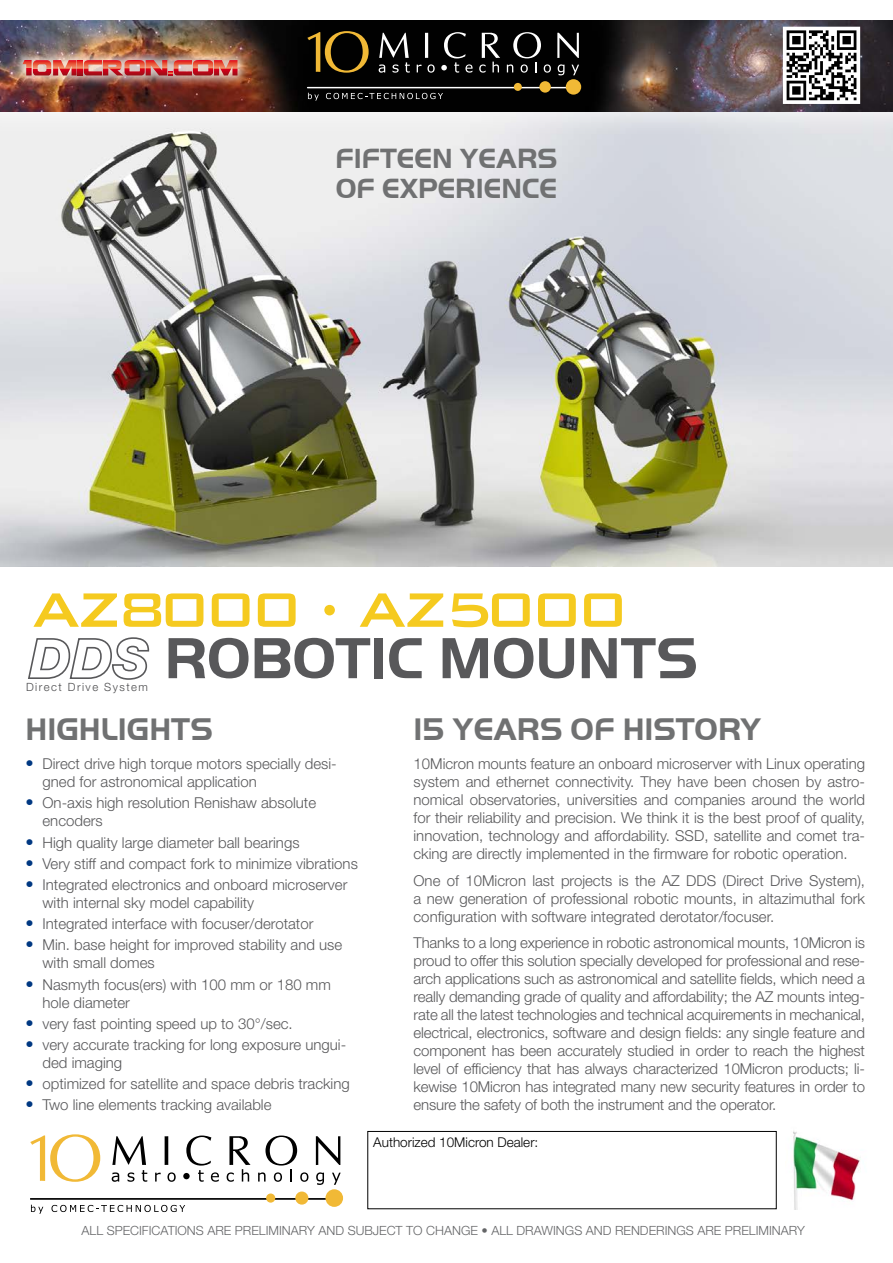
<style>
.page{position:relative;width:893px;height:1263px;background:#fff}
.page>*{position:absolute;margin:0;border:0;box-sizing:border-box;transform-origin:0 0}
.t1{font:500 64.65px "Bank Gothic BT";letter-spacing:-.06em;color:#f5ca1f}
.t2{font:700 60px "Handel Got D";color:#58585a}
.t3{font:700 32.4px "Handel Got D";color:#707172}
.t4{font:700 28.8px/30px "Handel Got D";color:#707172}
.Liste{font:300 15px/18px "Helvetica Neue LT Std";color:#58585a}
.t5{font:300 13.5px "Helvetica Neue LT Std";color:#000}
.t6{font:300 12.75px "Helvetica Neue LT Std";color:#646567}
.t7{font:300 11.25px "Helvetica Neue LT Std";letter-spacing:.13em;color:#4b4b4d}
.s1{font-size:16.5px;color:#003882}
</style>
<div class="page">
<img style="left:0;top:139px;width:893px;height:428px">
<div style="left:0;top:0;width:893px;height:139px;background:#fff;opacity:.75"></div>
<svg style="left:308px;top:93px;width:11px;height:8px"></svg>
<svg style="left:326px;top:93px;width:117px;height:6px"></svg>
<svg style="left:417px;top:65px;width:4px;height:7px"></svg>
<svg style="left:427px;top:64px;width:8px;height:9px"></svg>
<svg style="left:558px;top:64px;width:6px;height:11px"></svg>
<svg style="left:571px;top:65px;width:8px;height:10px"></svg>
<hr style="left:308px;top:87px;width:265px;height:1px;background:#fff">
<div style="left:514px;top:83px;width:8px;height:8px;background:#f1b936;border-radius:50%"></div>
<div style="left:539px;top:81px;width:12px;height:12px;background:#f1b936;border-radius:50%"></div>
<div style="left:566px;top:79px;width:15px;height:16px;background:#f1b936;border-radius:50%"></div>
<svg style="left:307px;top:31px;width:62px;height:42px;background:#41320f"></svg>
<svg style="left:379px;top:33px;width:31px;height:40px"></svg>
<svg style="left:425px;top:33px;width:3px;height:25px"></svg>
<svg style="left:441px;top:32px;width:32px;height:41px"></svg>
<svg style="left:479px;top:33px;width:21px;height:40px"></svg>
<svg style="left:557px;top:33px;width:22px;height:25px"></svg>
<svg style="left:507px;top:32px;width:44px;height:41px;background:#2a2a2a"></svg>
<svg style="left:781px;top:25px;width:81px;height:80px"></svg>
<div style="left:25px;top:759px;width:9px;height:9px;border:3px solid #fff;border-radius:50%"></div>
<div style="left:25px;top:798px;width:9px;height:9px;border:3px solid #fff;border-radius:50%"></div>
<div style="left:25px;top:837px;width:9px;height:9px;border:3px solid #fff;border-radius:50%"></div>
<div style="left:25px;top:858px;width:9px;height:9px;border:3px solid #fff;border-radius:50%"></div>
<div style="left:25px;top:880px;width:9px;height:9px;border:3px solid #fff;border-radius:50%"></div>
<div style="left:25px;top:919px;width:9px;height:9px;border:3px solid #fff;border-radius:50%"></div>
<div style="left:25px;top:940px;width:9px;height:9px;border:3px solid #fff;border-radius:50%"></div>
<div style="left:25px;top:979px;width:9px;height:9px;border:3px solid #fff;border-radius:50%"></div>
<div style="left:25px;top:1018px;width:9px;height:9px;border:3px solid #fff;border-radius:50%"></div>
<div style="left:25px;top:1040px;width:9px;height:8px;border:3px solid #fff;border-radius:50%"></div>
<div style="left:25px;top:1079px;width:9px;height:9px;border:3px solid #fff;border-radius:50%"></div>
<div style="left:25px;top:1100px;width:9px;height:9px;border:3px solid #fff;border-radius:50%"></div>
<svg style="left:28px;top:637px;width:122px;height:43px"></svg>
<svg style="left:31px;top:1205px;width:12px;height:9px"></svg>
<svg style="left:51px;top:1205px;width:134px;height:7px"></svg>
<svg style="left:155px;top:1173px;width:6px;height:8px"></svg>
<svg style="left:167px;top:1172px;width:9px;height:10px"></svg>
<svg style="left:316px;top:1172px;width:8px;height:13px"></svg>
<svg style="left:332px;top:1173px;width:9px;height:12px"></svg>
<div style="left:183px;top:1173px;width:7px;height:6px;background:#000;border-radius:50%"></div>
<hr style="left:31px;top:1198px;width:303px;height:2px;background:#000">
<div style="left:266px;top:1193px;width:9px;height:9px;background:#f1b936;border-radius:50%"></div>
<div style="left:295px;top:1191px;width:13px;height:13px;background:#f1b936;border-radius:50%"></div>
<div style="left:325px;top:1189px;width:18px;height:18px;background:#f1b936;border-radius:50%"></div>
<svg style="left:31px;top:1134px;width:69px;height:48px"></svg>
<svg style="left:112px;top:1136px;width:35px;height:46px"></svg>
<svg style="left:165px;top:1136px;width:3px;height:29px"></svg>
<svg style="left:186px;top:1135px;width:33px;height:47px"></svg>
<svg style="left:227px;top:1136px;width:24px;height:46px"></svg>
<svg style="left:316px;top:1136px;width:24px;height:29px"></svg>
<svg style="left:258px;top:1135px;width:50px;height:47px"></svg>
<div style="left:367px;top:1131px;width:410px;height:78px;border:1px solid #000"></div>
<img style="left:793px;top:1131px;width:68px;height:78px">
<div style="left:11px;top:48px;width:238px;height:39px;background:#fff;opacity:.75"></div>
<svg style="left:77px;top:60px;width:6px;height:15px"></svg>
<svg style="left:23px;top:60px;width:54px;height:15px"></svg>
<svg style="left:84px;top:60px;width:153px;height:15px;background:#d6625d"></svg>
<p class="t4" style="left:335px;top:143px;width:224px">FIFTEEN YEARS<br>OF EXPERIENCE</p>
<p class="t1" style="left:31px;top:574px;width:598px">AZ8000 · AZ5000</p>
<p class="t7" style="left:26px;top:680px;width:123px">Direct Drive System</p>
<p class="t2" style="left:164px;top:624px;width:535px">ROBOTIC MOUNTS</p>
<p class="t3" style="left:26px;top:711px;width:189px">HIGHLIGHTS</p>
<p class="t3" style="left:414px;top:711px;width:349px">15 YEARS OF HISTORY</p>
<p class="Liste" style="left:43px;top:755px;width:296px;text-indent:-17px"><span class="s1">•</span> Direct drive high torque motors specially desi&shy;gned for astronomical application</p>
<p class="Liste" style="left:43px;top:794px;width:275px;text-indent:-17px"><span class="s1">•</span> On-axis high resolution Renishaw absolute encoders</p>
<p class="Liste" style="left:26px;top:833px;width:276px"><span class="s1">•</span> High quality large diameter ball bearings</p>
<p class="Liste" style="left:26px;top:854px;width:334px"><span class="s1">•</span> Very stiff and compact fork to minimize vibrations</p>
<p class="Liste" style="left:43px;top:875px;width:306px;text-indent:-17px"><span class="s1">•</span> Integrated electronics and onboard microserver with internal sky model capability</p>
<p class="Liste" style="left:26px;top:914px;width:289px"><span class="s1">•</span> Integrated interface with focuser/derotator</p>
<p class="Liste" style="left:43px;top:936px;width:301px;text-indent:-17px"><span class="s1">•</span> Min. base height for improved stability and use with small domes</p>
<p class="Liste" style="left:43px;top:975px;width:290px;text-indent:-17px"><span class="s1">•</span> Nasmyth focus(ers) with 100 mm or 180 mm hole diameter</p>
<p class="Liste" style="left:26px;top:1014px;width:269px"><span class="s1">•</span> very fast pointing speed up to 30°/sec.</p>
<p class="Liste" style="left:43px;top:1035px;width:305px;text-indent:-17px"><span class="s1">•</span> very accurate tracking for long exposure ungui&shy;ded imaging</p>
<p class="Liste" style="left:26px;top:1074px;width:326px"><span class="s1">•</span> optimized for satellite and space debris tracking</p>
<p class="Liste" style="left:26px;top:1096px;width:247px"><span class="s1">•</span> Two line elements tracking available</p>
<p class="Liste" style="left:414px;top:755px;width:453px;text-align:justify">10Micron mounts feature an onboard microserver with Linux operating system and ethernet connectivity. They have been chosen by astro&shy;nomical observatories, universities and companies around the world for their reliability and precision. We think it is the best proof of quality, innovation, technology and affordability. SSD, satellite and comet tra&shy;cking are directly implemented in the firmware for robotic operation.</p>
<p class="Liste" style="left:414px;top:871px;width:453px;text-align:justify">One of 10Micron last projects is the AZ DDS (Direct Drive System), a new generation of professional robotic mounts, in altazimuthal fork configuration with software integrated derotator/focuser.</p>
<p class="Liste" style="left:414px;top:934px;width:453px;text-align:justify">Thanks to a long experience in robotic astronomical mounts, 10Micron is proud to offer this solution specially developed for professional and rese&shy;arch applications such as astronomical and satellite fields, which need a really demanding grade of quality and affordability; the AZ mounts integ&shy;rate all the latest technologies and technical acquirements in mechanical, electrical, electronics, software and design fields: any single feature and component has been accurately studied in order to reach the highest level of efficiency that has always characterized 10Micron products; li&shy;kewise 10Micron has integrated many new security features in order to ensure the safety of both the instrument and the operator.</p>
<p class="t5" style="left:373px;top:1134px;width:167px">Authorized 10Micron Dealer:</p>
<p class="t6" style="left:82px;top:1222px;width:725px">ALL SPECIFICATIONS ARE PRELIMINARY AND SUBJECT TO CHANGE • ALL DRAWINGS AND RENDERINGS ARE PRELIMINARY</p>
</div>
